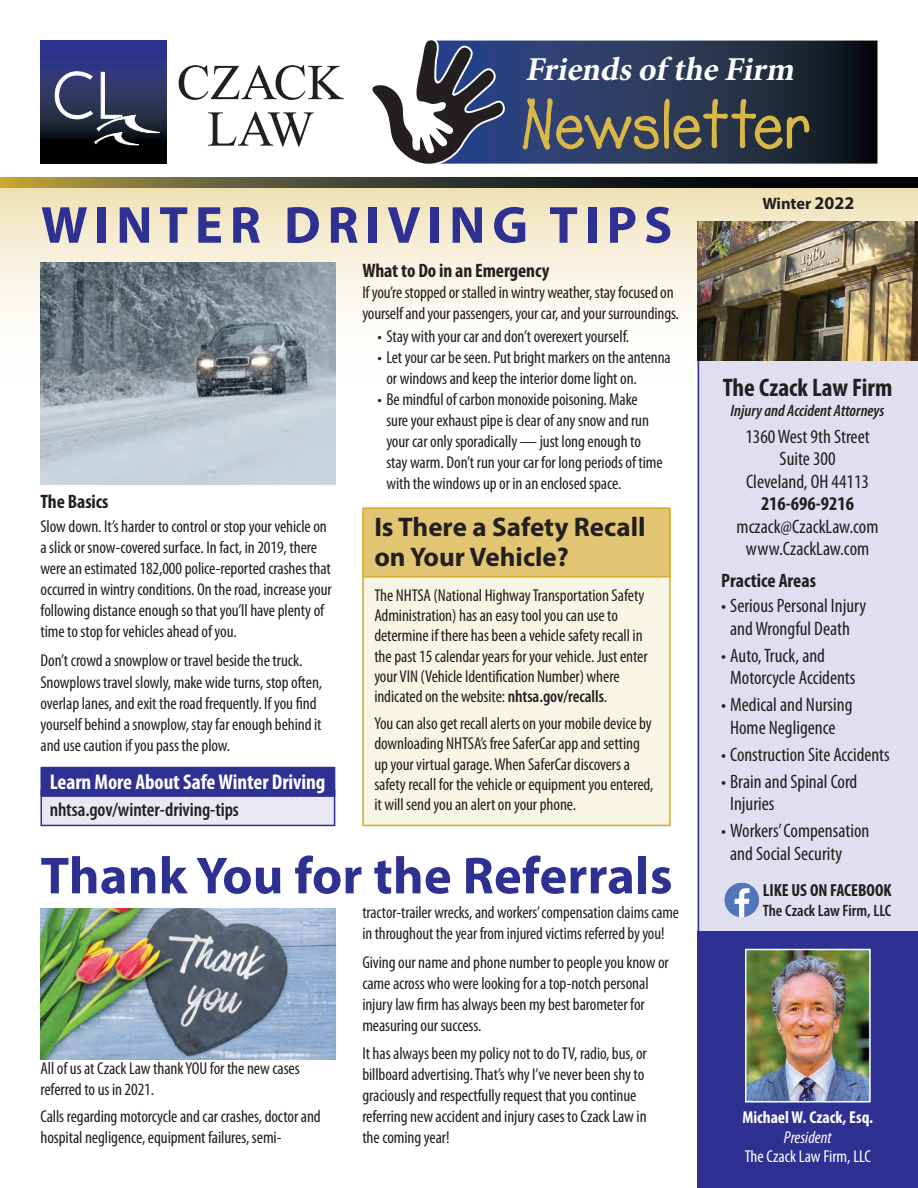
<style>
.page{position:relative;width:918px;height:1188px;background:#fff}
.page>*{position:absolute;margin:0;border:0;box-sizing:border-box;transform-origin:0 0}
.t1{font:700 69.45px "Lemonade ICG";color:#dab848;scale:.96 1}
.t2{font:700 52.5px "Myriad Pro";letter-spacing:.005em;color:#2e3092}
.t3{font:700 52.5px "Myriad Pro";letter-spacing:.13em;color:#2e3092}
.t4{font:50.25px "Times New Roman";color:#231f20}
.t5{font:italic 700 33.45px "Minion Pro";color:#fff}
.t6{font:700 27px "Myriad Pro";color:#231f20}
.t7{font:700 condensed 25.5px "Myriad Pro";color:#231f20}
.t8{font:700 condensed 21.45px "Myriad Pro";letter-spacing:-.005em;color:#fff}
.t9{font:condensed 19.5px "Myriad Pro";color:#231f20}
.t10{font:700 condensed 19.5px "Myriad Pro";letter-spacing:-.005em;color:#231f20}
.t11{font:600 condensed 19.5px "Myriad Pro";letter-spacing:-.005em;color:#231f20}
.t12{font:700 condensed 17.55px "Myriad Pro";color:#231f20}
.t13{font:condensed 17.25px/21px "Myriad Pro";letter-spacing:-.005em;color:#231f20}
.t14{font:700 condensed 17.25px "Myriad Pro";color:#fff}
.t15{font:condensed 17.25px "Myriad Pro";color:#fff}
.t16{font:italic condensed 17.25px "Myriad Pro";color:#fff}
.t17{font:italic 600 condensed 16.5px "Myriad Pro";color:#231f20}
.t18{font:600 condensed 16.5px "Myriad Pro";color:#231f20}
.t19{font:700 16.5px "Myriad Pro";letter-spacing:-.01em;color:#231f20}
.s1{font-weight:600}
.s2{font-size:18px}
</style>
<div class="page">
<div style="left:0;top:183px;width:918px;height:212px;background:linear-gradient(to bottom,#f1e4bd,#fff)"></div>
<div style="left:698px;top:308px;width:220px;height:880px;background:#e0dfef"></div>
<div style="left:698px;top:932px;width:220px;height:256px;background:#2e3092"></div>
<svg style="left:0;top:177px;width:918px;height:11px"></svg>
<svg style="left:506px;top:41px;width:372px;height:123px"></svg>
<svg style="left:365px;top:40px;width:141px;height:138px"></svg>
<img style="left:748px;top:952px;width:120px;height:148px">
<div style="left:745px;top:949px;width:126px;height:154px;border:2px solid #fff"></div>
<hr style="left:698px;top:356px;width:1px;height:832px;background:#2e3092">
<img style="left:698px;top:221px;width:220px;height:140px">
<img style="left:725px;top:883px;width:34px;height:34px;border-radius:17px">
<svg style="left:40px;top:40px;width:127px;height:123px"></svg>
<svg style="left:54px;top:71px;width:106px;height:75px"></svg>
<img style="left:40px;top:909px;width:295px;height:150px">
<img style="left:40px;top:262px;width:295px;height:223px">
<div style="left:40px;top:789px;width:295px;height:37px;background:#e9e8f3;border:2px solid #2e3092"></div>
<div style="left:40px;top:767px;width:295px;height:30px;background:#2e3092;border:2px solid #2e3092"></div>
<div style="left:362px;top:512px;width:309px;height:314px;background:#f9f5e5;border:2px solid #d4ae29"></div>
<div style="left:362px;top:507px;width:309px;height:71px;background:#e1c573;border:2px solid #d4ae29"></div>
<p class="t4" style="left:177px;top:49px;width:168px">CZACK</p>
<p class="t4" style="left:207px;top:95px;width:109px">LAW</p>
<p class="t5" style="left:525px;top:50px;width:277px">Friends of the Firm</p>
<p class="t1" style="left:521px;top:83px;width:305px">Newsletter</p>
<p class="t3" style="left:41px;top:191px;width:633px">WINTER DRIVING TIPS</p>
<p class="t10" style="left:362px;top:260px;width:189px">What to Do in an Emergency</p>
<p class="t13" style="left:362px;top:282px;width:318px">If you’re stopped or stalled in wintry weather, stay focused on yourself and your passengers, your car, and your surroundings.</p>
<p class="t13" style="left:377px;top:326px;width:253px">• Stay with your car and don’t overexert yourself.</p>
<p class="t13" style="left:377px;top:347px;width:295px">• Let your car be seen. Put bright markers on the antenna</p>
<p class="t13" style="left:386px;top:368px;width:252px">or windows and keep the interior dome light on.</p>
<p class="t13" style="left:377px;top:389px;width:262px">• Be mindful of carbon monoxide poisoning. Make</p>
<p class="t13" style="left:386px;top:410px;width:264px">sure your exhaust pipe is clear of any snow and run</p>
<p class="t13" style="left:386px;top:431px;width:256px">your car only sporadically — just long enough to</p>
<p class="t13" style="left:386px;top:452px;width:278px">stay warm. Don’t run your car for long periods of time</p>
<p class="t13" style="left:386px;top:473px;width:237px">with the windows up or in an enclosed space.</p>
<p class="t10" style="left:40px;top:491px;width:69px">The Basics</p>
<p class="t13" style="left:40px;top:516px;width:293px">Slow down. It’s harder to control or stop your vehicle on a slick or snow-covered surface. In fact, in 2019, there were an estimated 182,000 police-reported crashes that occurred in wintry conditions. On the road, increase your following distance enough so that you’ll have plenty of time to stop for vehicles ahead of you.</p>
<p class="t13" style="left:40px;top:650px;width:283px">Don’t crowd a snowplow or travel beside the truck.<br>Snowplows travel slowly, make wide turns, stop often, overlap lanes, and exit the road frequently. If you find yourself behind a snowplow, stay far enough behind it and use caution if you pass the plow.</p>
<p class="t8" style="left:50px;top:770px;width:277px">Learn More About Safe Winter Driving</p>
<p class="t11" style="left:50px;top:799px;width:191px">nhtsa.gov/winter-driving-tips</p>
<p class="t6" style="left:374px;top:510px;width:273px">Is There a Safety Recall</p>
<p class="t6" style="left:374px;top:540px;width:196px">on Your Vehicle?</p>
<p class="t13" style="left:374px;top:585px;width:272px">The NHTSA (National Highway Transportation Safety</p>
<p class="t13" style="left:374px;top:605px;width:245px">Administration) has an easy tool you can use to</p>
<p class="t13" style="left:374px;top:626px;width:270px">determine if there has been a vehicle safety recall in</p>
<p class="t13" style="left:374px;top:646px;width:275px;line-height:20.2px">the past 15 calendar years for your vehicle. Just enter your VIN (Vehicle Identification Number) where</p>
<p class="t13" style="left:374px;top:686px;width:234px">indicated on the website: <span class="s1">nhtsa.gov/recalls</span>.</p>
<p class="t13" style="left:374px;top:713px;width:279px">You can also get recall alerts on your mobile device by</p>
<p class="t13" style="left:374px;top:734px;width:267px">downloading NHTSA’s free SaferCar app and setting</p>
<p class="t13" style="left:374px;top:754px;width:257px">up your virtual garage. When SaferCar discovers a</p>
<p class="t13" style="left:374px;top:774px;width:281px">safety recall for the vehicle or equipment you entered,</p>
<p class="t13" style="left:374px;top:794px;width:203px">it will send you an alert on your phone.</p>
<p class="t2" style="left:40px;top:841px;width:634px">Thank You for the Referrals</p>
<p class="t13" style="left:40px;top:1058px;width:261px">All of us at Czack Law thank YOU for the new cases referred to us in 2021.</p>
<p class="t13" style="left:40px;top:1106px;width:282px">Calls regarding motorcycle and car crashes, doctor and hospital negligence, equipment failures, semi-</p>
<p class="t13" style="left:362px;top:902px;width:318px">tractor-trailer wrecks, and workers’ compensation claims came in throughout the year from injured victims referred by you!</p>
<p class="t13" style="left:362px;top:952px;width:308px">Giving our name and phone number to people you know or came across who were looking for a top-notch personal</p>
<p class="t13" style="left:362px;top:994px;width:284px">injury law firm has always been my best barometer for measuring our success.</p>
<p class="t13" style="left:362px;top:1043px;width:286px">It has always been my policy not to do TV, radio, bus, or</p>
<p class="t13" style="left:362px;top:1064px;width:284px">billboard advertising. That’s why I’ve never been shy to</p>
<p class="t13" style="left:362px;top:1085px;width:276px">graciously and respectfully request that you continue</p>
<p class="t13" style="left:362px;top:1106px;width:286px">referring new accident and injury cases to Czack Law in</p>
<p class="t13" style="left:362px;top:1127px;width:89px">the coming year!</p>
<p class="t19" style="left:762px;top:193px;width:93px">Winter <span class="s2">2022</span></p>
<p class="t7" style="left:723px;top:374px;width:171px">The Czack Law Firm</p>
<p class="t17" style="left:731px;top:402px;width:155px">Injury and Accident Attorneys</p>
<p class="t9" style="left:745px;top:426px;width:126px">1360 West 9th Street</p>
<p class="t9" style="left:780px;top:448px;width:57px">Suite 300</p>
<p class="t9" style="left:746px;top:471px;width:125px">Cleveland, OH 44113</p>
<p class="t10" style="left:761px;top:493px;width:95px">216-696-9216</p>
<p class="t9" style="left:737px;top:516px;width:143px">mczack@CzackLaw.com</p>
<p class="t9" style="left:746px;top:538px;width:125px">www.CzackLaw.com</p>
<p class="t10" style="left:721px;top:570px;width:96px">Practice Areas</p>
<p class="t9" style="left:721px;top:595px;width:146px">• Serious Personal Injury</p>
<p class="t9" style="left:730px;top:618px;width:121px">and Wrongful Death</p>
<p class="t9" style="left:721px;top:645px;width:105px">• Auto, Truck, and</p>
<p class="t9" style="left:730px;top:667px;width:127px">Motorcycle Accidents</p>
<p class="t9" style="left:721px;top:694px;width:133px">• Medical and Nursing</p>
<p class="t9" style="left:730px;top:717px;width:107px">Home Negligence</p>
<p class="t9" style="left:721px;top:744px;width:170px">• Construction Site Accidents</p>
<p class="t9" style="left:721px;top:771px;width:138px">• Brain and Spinal Cord</p>
<p class="t9" style="left:730px;top:793px;width:46px">Injuries</p>
<p class="t9" style="left:721px;top:820px;width:150px">• Workers’ Compensation</p>
<p class="t9" style="left:730px;top:843px;width:114px">and Social Security</p>
<p class="t12" style="left:763px;top:881px;width:130px">LIKE US ON FACEBOOK</p>
<p class="t18" style="left:763px;top:901px;width:130px">The Czack Law Firm, LLC</p>
<p class="t14" style="left:742px;top:1108px;width:132px">Michael W. Czack, Esq.</p>
<p class="t16" style="left:784px;top:1128px;width:49px">President</p>
<p class="t15" style="left:745px;top:1147px;width:128px">The Czack Law Firm, LLC</p>
</div>
